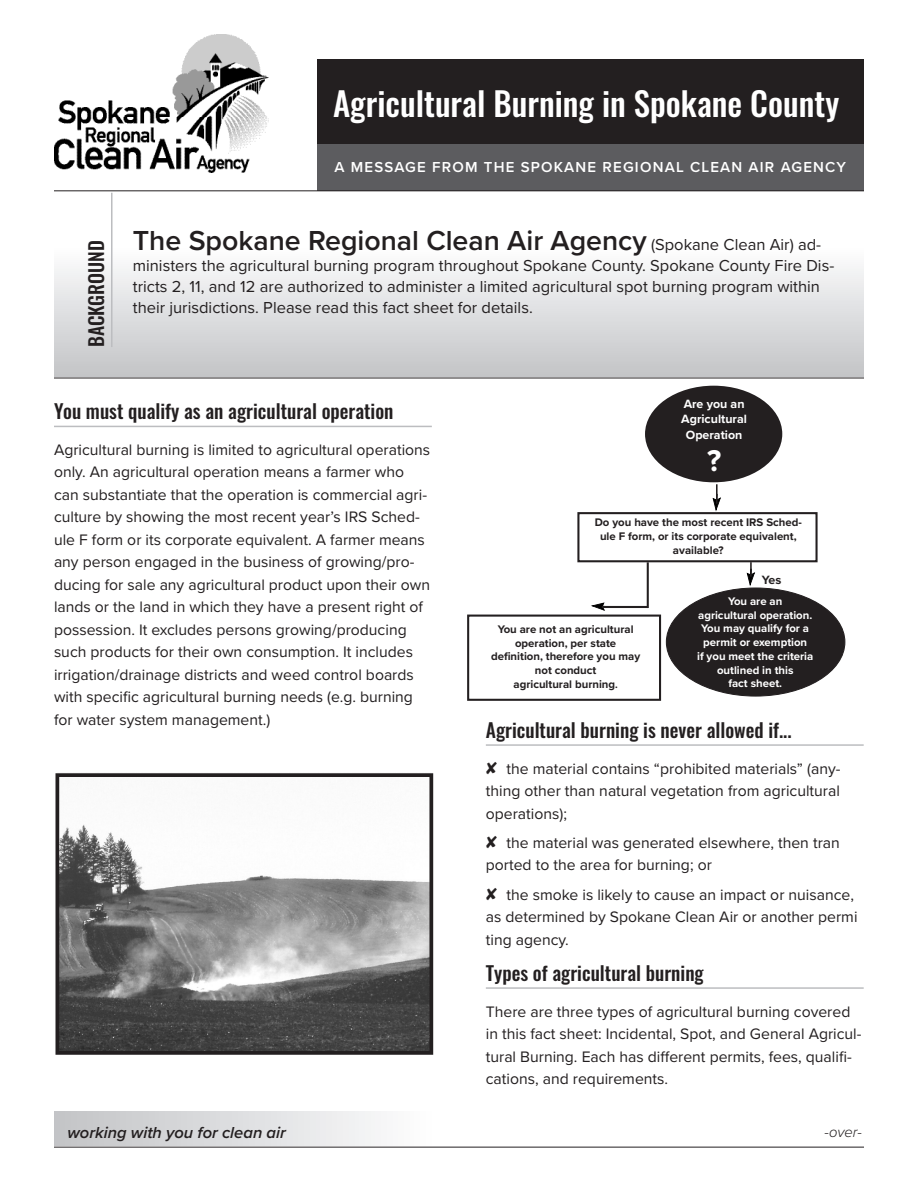
<style>
.page{position:relative;width:918px;height:1188px;background:#fff}
.page>*{position:absolute;margin:0;border:0;box-sizing:border-box;transform-origin:0 0}
.t1{font:500 33px "Oswald";color:#fff}
.t2{font:700 31.05px "Proxima Nova";color:#fff}
.t3{font:600 28.5px "Proxima Nova";color:#231f20}
.Subtitle-Level_1{font:500 19.5px "Oswald";color:#231f20}
.t4{font:16.5px/21px "Proxima Nova";color:#231f20}
.t5{font:italic 600 16.5px "Proxima Nova";color:#231f20}
.t6{font:15.75px/22.5px "Proxima Nova";color:#231f20}
.t7{font:600 15px "Proxima Nova";letter-spacing:.08em;color:#fff}
.t8{font:italic 300 15px "Proxima Nova";color:#231f20}
.t9{font:700 12.45px "Proxima Nova";color:#fff}
.t10{font:700 12.45px "Proxima Nova";color:#231f20}
.t11{font:700 11.4px/13.6px "Proxima Nova";color:#231f20;text-align:center}
.t12{font:700 11.4px/13.6px "Proxima Nova";color:#fff;text-align:center}
.s1{font-weight:400;font-size:16.5px}
.s2{font-size:10.35px}
</style>
<div class="page">
<div style="left:55px;top:248px;width:809px;height:128px;background:linear-gradient(to bottom,#fdfdfe,#c3c5c7)"></div>
<div style="left:317px;top:59px;width:547px;height:85px;background:#231f20"></div>
<div style="left:317px;top:144px;width:547px;height:46px;background:#5c5c5f"></div>
<hr style="left:54px;top:426px;width:378px;height:1px;background:#bcbdc0">
<hr style="left:486px;top:744px;width:378px;height:2px;background:#bcbdc0">
<hr style="left:486px;top:987px;width:378px;height:2px;background:#bcbdc0">
<img style="left:54px;top:35px;width:215px;height:138px">
<hr style="left:54px;top:190px;width:810px;height:1px;background:#231f20">
<hr style="left:54px;top:1147px;width:810px;height:1px;background:#231f20">
<hr style="left:111px;top:193px;width:2px;height:154px;background:#bcbdc0">
<hr style="left:54px;top:378px;width:810px;height:1px;background:#231f20">
<div style="left:54px;top:1112px;width:381px;height:34px;background:linear-gradient(to right,#c2c3c6,#fdfefe)"></div>
<div style="left:645px;top:386px;width:137px;height:96px;background:#231f20;border-radius:50%"></div>
<div style="left:577px;top:512px;width:241px;height:50px;border:2px solid #231f20"></div>
<svg style="left:743px;top:562px;width:12px;height:24px"></svg>
<div style="left:666px;top:588px;width:179px;height:108px;background:#231f20;border-radius:50%"></div>
<div style="left:467px;top:615px;width:194px;height:86px;border:2px solid #231f20"></div>
<hr style="left:647px;top:562px;width:2px;height:46px;background:#231f20">
<svg style="left:712px;top:497px;width:9px;height:14px"></svg>
<hr style="left:716px;top:484px;width:2px;height:20px;background:#231f20">
<svg style="left:591px;top:602px;width:17px;height:9px"></svg>
<hr style="left:602px;top:606px;width:46px;height:2px;background:#231f20">
<img style="left:61px;top:824px;width:367px;height:226px">
<div style="left:56px;top:773px;width:377px;height:282px;border:4px solid #231f20"></div>
<p class="t1" style="left:333px;top:86px;width:508px">Agricultural Burning in Spokane County</p>
<p class="Subtitle-Level_1" style="left:86px;top:347px;width:108px;rotate:-90deg">BACKGROUND</p>
<p class="t7" style="left:335px;top:156px;width:513px">A MESSAGE FROM THE SPOKANE REGIONAL CLEAN AIR AGENCY</p>
<p class="t3" style="left:133px;top:220px;width:690px">The Spokane Regional Clean Air Agency <span class="s1">(Spokane Clean Air) ad-</span></p>
<p class="t4" style="left:133px;top:255px;width:703px">ministers the agricultural burning program throughout Spokane County. Spokane County Fire Dis&shy;tricts 2, 11, and 12 are authorized to administer a limited agricultural spot burning program within their jurisdictions. Please read this fact sheet for details.</p>
<p class="Subtitle-Level_1" style="left:54px;top:401px;width:341px">You must qualify as an agricultural operation</p>
<p class="t6" style="left:54px;top:438px;width:378px">Agricultural burning is limited to agricultural operations only. An agricultural operation means a farmer who can substantiate that the operation is commercial agri&shy;culture by showing the most recent year’s IRS Sched&shy;ule F form or its corporate equivalent. A farmer means any person engaged in the business of growing/pro&shy;ducing for sale any agricultural product upon their own lands or the land in which they have a present right of possession. It excludes persons growing/producing such products for their own consumption. It includes irrigation/drainage districts and weed control boards with specific agricultural burning needs (e.g. burning for water system management.)</p>
<p class="t9" style="left:684px;top:394px;width:62px">Are you an</p>
<p class="t9" style="left:681px;top:410px;width:67px">Agricultural</p>
<p class="t9" style="left:686px;top:425px;width:58px">Operation</p>
<p class="t2" style="left:707px;top:437px;width:16px">?</p>
<p class="t11" style="left:595px;top:515px;width:209px">Do you have the most recent IRS Sched&shy;ule F form, or its corporate equivalent, available?</p>
<p class="t10" style="left:762px;top:571px;width:21px">Yes</p>
<p class="t12" style="left:728px;top:594px;width:56px">You are an</p>
<p class="t12" style="left:697px;top:608px;width:118px">agricultural operation.<br>You may qualify for a permit or exemption<br>if you meet the criteria outlined in this</p>
<p class="t12" style="left:728px;top:676px;width:55px">fact sheet.</p>
<p class="t11" style="left:498px;top:622px;width:137px">You are not an agricultural operation, per state</p>
<p class="t11" style="left:491px;top:650px;width:151px">definition, therefore you may</p>
<p class="t11" style="left:535px;top:663px;width:63px">not conduct</p>
<p class="t11" style="left:514px;top:677px;width:106px">agricultural burning<span class="s2">.</span></p>
<p class="Subtitle-Level_1" style="left:486px;top:719px;width:307px">Agricultural burning is never allowed if...</p>
<p class="t6" style="left:486px;top:756px;width:356px;text-align:justify">✘ the material contains “prohibited materials” (any&shy;thing other than natural vegetation from agricultural operations);</p>
<p class="t6" style="left:486px;top:831px;width:356px">✘ the material was generated elsewhere, then tran ported to the area for burning; or</p>
<p class="t6" style="left:486px;top:882px;width:373px">✘ the smoke is likely to cause an impact or nuisance, as determined by Spokane Clean Air or another permi ting agency.</p>
<p class="Subtitle-Level_1" style="left:486px;top:962px;width:219px">Types of agricultural burning</p>
<p class="t6" style="left:486px;top:999px;width:377px">There are three types of agricultural burning covered in this fact sheet: Incidental, Spot, and General Agricul&shy;tural Burning. Each has different permits, fees, qualifi&shy;cations, and requirements.</p>
<p class="t5" style="left:68px;top:1120px;width:220px">working with you for clean air</p>
<p class="t8" style="left:825px;top:1121px;width:39px">-over-</p>
</div>
